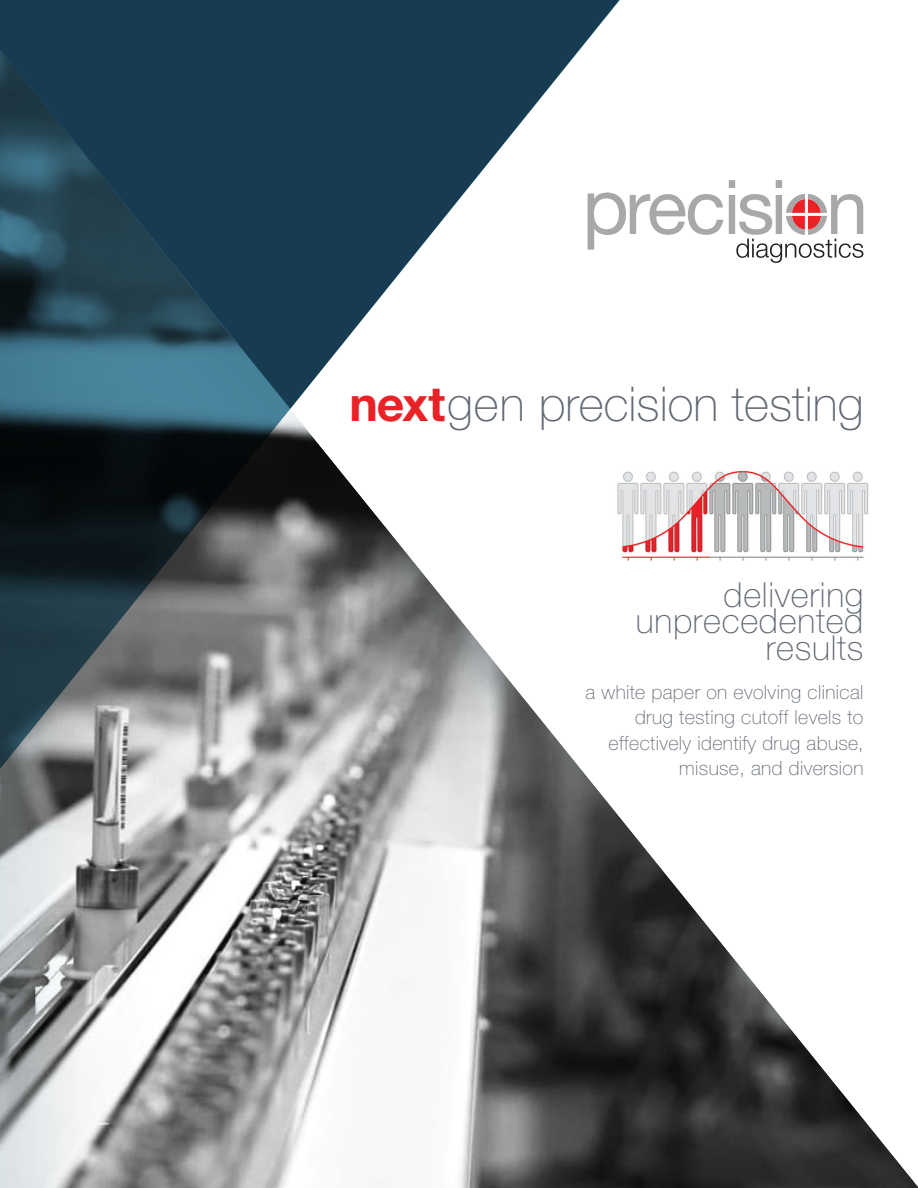
<style>
.page{position:relative;width:918px;height:1188px;background:#fff}
.page>*{position:absolute;margin:0;border:0;box-sizing:border-box;transform-origin:0 0}
.t1{font:100 48px "Helvetica Neue LT Std";color:#626973}
.t2{font:100 34.5px/26.5px "Helvetica Neue LT Std";letter-spacing:.02em;color:#626973;text-align:right}
.t3{font:100 19.5px/25.5px "Helvetica Neue LT Std";letter-spacing:.02em;color:#626973;text-align:right}
.s1{font-weight:700;color:#e82226}
</style>
<div class="page">
<div style="left:0;top:0;width:620px;height:32px;background:#173c52"></div>
<div style="left:0;top:32px;width:918px;height:1156px;background:#4b87a0;opacity:.15"></div>
<img style="left:609px;top:470px;width:266px;height:99px">
<p class="t1" style="left:349px;top:377px;width:515px"><span class="s1">next</span>gen precision testing</p>
<p class="t2" style="left:636px;top:581px;width:229px">delivering unprecedented</p>
<p class="t2" style="left:766px;top:634px;width:99px">results</p>
<p class="t3" style="left:586px;top:679px;width:279px">a white paper on evolving clinical drug testing cutoff levels to effectively identify drug abuse, misuse, and diversion</p>
</div>
